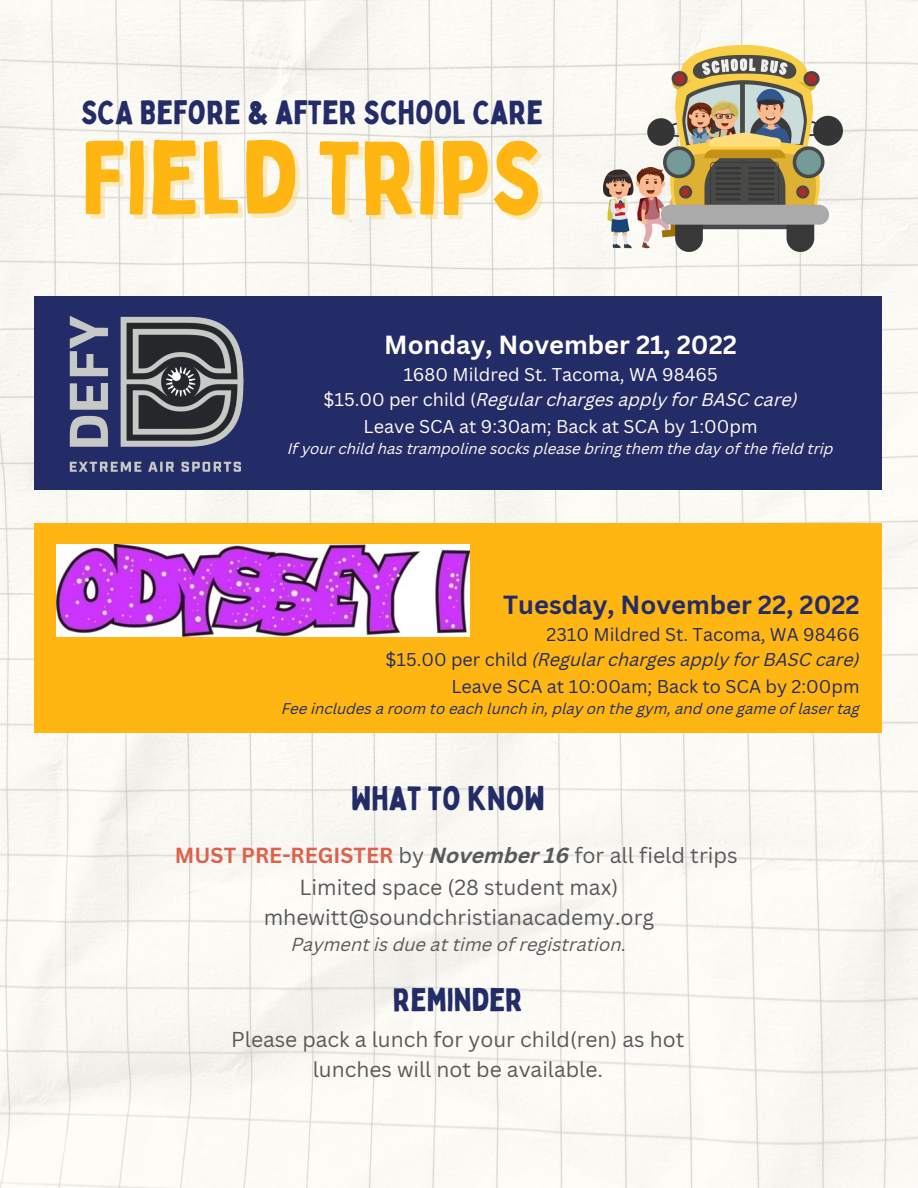
<style>
.page{position:relative;width:918px;height:1188px;background:#fff}
.page>*{position:absolute;margin:0;border:0;box-sizing:border-box;transform-origin:0 0}
.t1{font:102px "Bobby Jones";color:#ffb612}
.t2{font:33.15px "Bobby Jones";color:#242c68}
.t3{font:32.85px "Bobby Jones";color:#242c68}
.t4{font:32.1px "Bobby Jones";color:#242c68}
.t5{font:700 25.5px "Canva Sans";color:#242c68}
.t6{font:700 25.5px "Canva Sans";color:#fffdf7}
.t7{font:21.3px/32.7px "Canva Sans";color:#595959;text-align:center}
.t8{font:21px/29.2px "Canva Sans";color:#595959;text-align:center}
.t9{font:italic 18.3px "Canva Sans";color:#595959}
.t10{font:18px/24.8px "Canva Sans";color:#242c68;text-align:right}
.t11{font:18px/24.8px "Canva Sans";color:#fffdf7;text-align:center}
.t12{font:italic 15px "Canva Sans";color:#fffdf7}
.t13{font:italic 15px "Canva Sans";color:#242c68}
.s1{font-style:italic}
.s2{font-weight:700;color:#dd624e}
.s3{font-weight:700;font-style:italic}
</style>
<div class="page">
<img style="left:0;top:0;width:918px;height:1188px">
<img style="left:603px;top:45px;width:240px;height:206px">
<div style="left:34px;top:297px;width:847px;height:193px;background:#242c68"></div>
<img style="left:69px;top:316px;width:175px;height:156px">
<div style="left:34px;top:523px;width:847px;height:209px;background:#ffb612"></div>
<img style="left:56px;top:545px;width:413px;height:92px">
<h3 class="t3" style="left:81px;top:91px;width:464px">SCA BEFORE &amp; AFTER SCHOOL CARE</h3>
<h1 class="t1" style="left:82px;top:114px;width:462px">FIELD TRIPS</h1>
<h3 class="t6" style="left:384px;top:327px;width:354px">Monday, November 21, 2022</h3>
<p class="t11" style="left:323px;top:362px;width:476px">1680 Mildred St. Tacoma, WA 98465<br>$15.00 per child (<span class="s1">Regular charges apply for BASC care)</span></p>
<p class="t11" style="left:364px;top:414px;width:395px">Leave SCA at 9:30am; Back at SCA by 1:00pm</p>
<p class="t12" style="left:288px;top:443px;width:547px">If your child has trampoline socks please bring them the day of the field trip</p>
<h3 class="t5" style="left:503px;top:587px;width:358px">Tuesday, November 22, 2022</h3>
<p class="t10" style="left:385px;top:622px;width:476px">2310 Mildred St. Tacoma, WA 98466<br>$15.00 per child <span class="s1">(Regular charges apply for BASC care)</span></p>
<p class="t10" style="left:451px;top:674px;width:410px">Leave SCA at 10:00am; Back to SCA by 2:00pm</p>
<p class="t13" style="left:282px;top:703px;width:580px">Fee includes a room to each lunch in, play on the gym, and one game of laser tag</p>
<h2 class="t2" style="left:351px;top:777px;width:195px">WHAT TO KNOW</h2>
<p class="t7" style="left:175px;top:838px;width:564px"><span class="s2">MUST PRE-REGISTER</span> by <span class="s3">November 16</span> for all field trips<br>Limited space (28 student max)</p>
<p class="t7" style="left:264px;top:900px;width:392px">mhewitt@soundchristianacademy.org</p>
<p class="t9" style="left:291px;top:937px;width:337px">Payment is due at time of registration.</p>
<h3 class="t4" style="left:393px;top:980px;width:131px">REMINDER</h3>
<p class="t8" style="left:231px;top:1025px;width:455px">Please pack a lunch for your child(ren) as hot lunches will not be available.</p>
</div>
